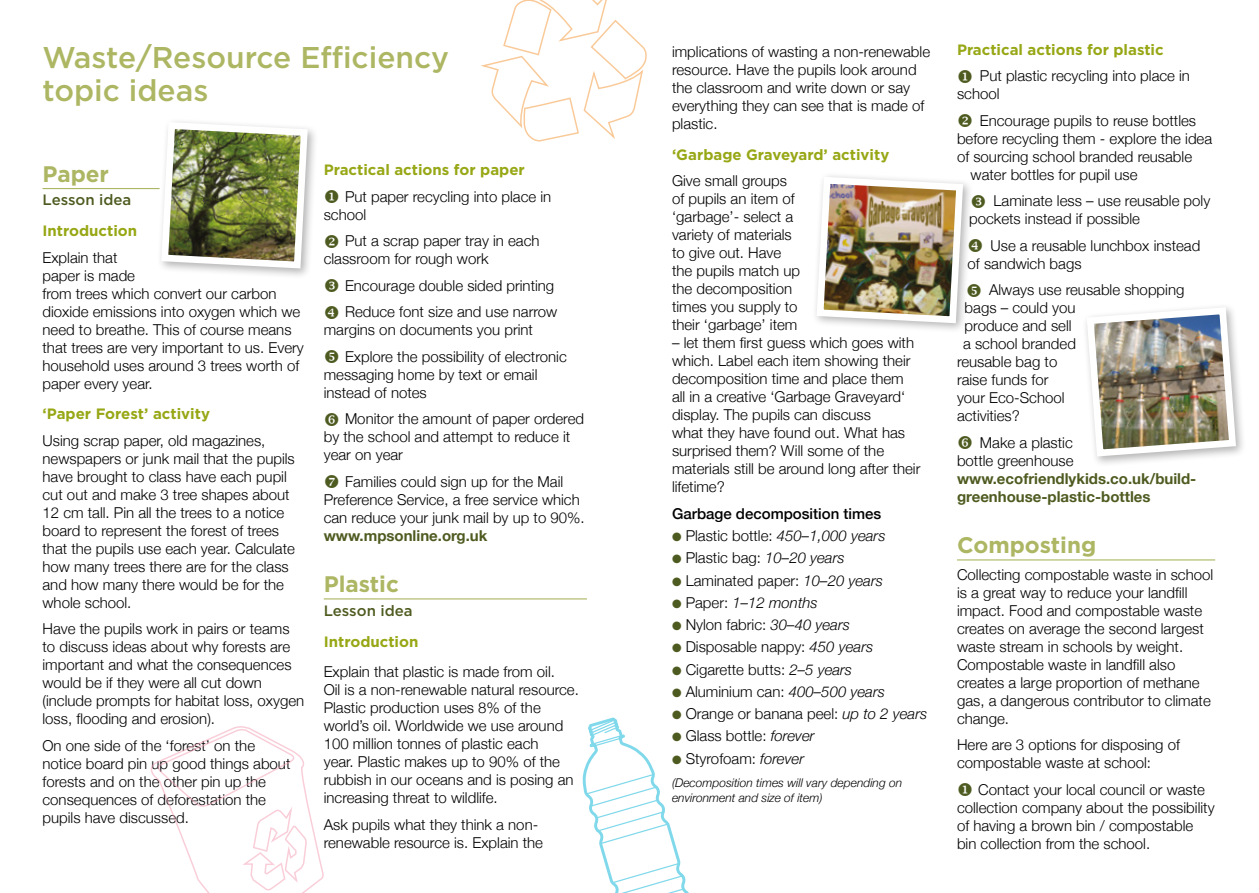
<style>
.page{position:relative;width:1259px;height:893px;background:#fff}
.page>*{position:absolute;margin:0;border:0;box-sizing:border-box;transform-origin:0 0}
.t1{font:500 30px/33px "Gotham";color:#adb662}
.t2{font:700 22.5px "Gotham";color:#adb662}
.t3{font:300 15px/18px "Helvetica Neue";color:#000}
.t4{font:700 15px "Gotham";color:#97a715}
.t5{font:700 15px/18px "Helvetica Neue";color:#4e5b20}
.t6{font:500 15px "Helvetica Neue";color:#000}
.t7{font:500 15px "Gotham";color:#4e5b20}
.t8{font:italic 300 15px "Helvetica Neue";color:#000}
.t9{font:italic 300 12px/15px "Helvetica Neue";color:#000}
.s1{color:#4e5b20}
.s2{font-style:italic}
.s3{font-style:normal}
</style>
<div class="page">
<hr style="left:957px;top:559px;width:258px;height:1px;background:#adb662">
<hr style="left:43px;top:188px;width:117px;height:1px;background:#adb662">
<hr style="left:324px;top:598px;width:263px;height:1px;background:#adb662">
<div style="left:157px;top:117px;width:162px;height:162px;background:#000;opacity:.3"></div>
<img style="left:158px;top:119px;width:153px;height:153px">
<div style="left:1082px;top:303px;width:164px;height:164px;background:#000;opacity:.3"></div>
<img style="left:1083px;top:304px;width:156px;height:156px">
<div style="left:812px;top:172px;width:162px;height:162px;background:#000;opacity:.3"></div>
<svg style="left:582px;top:717px;width:107px;height:176px"></svg>
<svg style="left:481px;top:0;width:166px;height:142px"></svg>
<svg style="left:150px;top:726px;width:174px;height:167px"></svg>
<img style="left:813px;top:173px;width:161px;height:154px">
<h1 class="t1" style="left:43px;top:40px;width:408px">Waste/Resource Efficiency topic ideas</h1>
<h2 class="t2" style="left:43px;top:161px;width:68px">Paper</h2>
<p class="t7" style="left:43px;top:192px;width:90px">Lesson idea</p>
<p class="t4" style="left:43px;top:222px;width:96px">Introduction</p>
<p class="t3" style="left:43px;top:247px;width:263px">Explain that<br>paper is made<br>from trees which convert our carbon dioxide emissions into oxygen which we need to breathe. This of course means that trees are very important to us. Every household uses around 3 trees worth of paper every year.</p>
<p class="t4" style="left:43px;top:405px;width:169px">‘Paper Forest’ activity</p>
<p class="t3" style="left:43px;top:431px;width:254px">Using scrap paper, old magazines, newspapers or junk mail that the pupils have brought to class have each pupil cut out and make 3 tree shapes about 12 cm tall. Pin all the trees to a notice board to represent the forest of trees that the pupils use each year. Calculate how many trees there are for the class and how many there would be for the whole school.</p>
<p class="t3" style="left:43px;top:619px;width:263px">Have the pupils work in pairs or teams to discuss ideas about why forests are important and what the consequences would be if they were all cut down (include prompts for habitat loss, oxygen loss, flooding and erosion).</p>
<p class="t3" style="left:43px;top:736px;width:249px">On one side of the ‘forest’ on the notice board pin up good things about forests and on the other pin up the consequences of deforestation the pupils have discussed.</p>
<p class="t4" style="left:324px;top:161px;width:203px">Practical actions for paper</p>
<p class="t3" style="left:324px;top:187px;width:229px"><span class="s1">◆</span> Put paper recycling into place in school</p>
<p class="t3" style="left:324px;top:231px;width:217px"><span class="s1">❖</span> Put a scrap paper tray in each classroom for rough work</p>
<p class="t3" style="left:345px;top:271px;width:214px;line-height:26.5px">Encourage double sided printing<br>Reduce font size and use narrow</p>
<p class="t3" style="left:345px;top:316px;width:223px;line-height:26.5px;text-indent:-21px">margins on documents you print<br>Explore the possibility of electronic</p>
<p class="t3" style="left:324px;top:365px;width:215px">messaging home by text or email instead of notes</p>
<p class="t3" style="left:324px;top:409px;width:262px;text-indent:21px">Monitor the amount of paper ordered by the school and attempt to reduce it year on year</p>
<p class="t3" style="left:324px;top:472px;width:262px;text-align:center">Families could sign up for the Mail<br>Preference Service, a free service which can reduce your junk mail by up to 90%.</p>
<p class="t5" style="left:324px;top:527px;width:165px">www.mpsonline.org.uk</p>
<h2 class="t2" style="left:324px;top:571px;width:77px">Plastic</h2>
<p class="t7" style="left:324px;top:602px;width:90px">Lesson idea</p>
<p class="t4" style="left:324px;top:632px;width:96px">Introduction</p>
<p class="t3" style="left:324px;top:662px;width:257px">Explain that plastic is made from oil.<br>Oil is a non-renewable natural resource.<br>Plastic production uses 8% of the world’s oil. Worldwide we use around 100 million tonnes of plastic each<br>year. Plastic makes up to 90% of the rubbish in our oceans and is posing an increasing threat to wildlife.</p>
<p class="t3" style="left:324px;top:815px;width:221px">Ask pupils what they think a non&shy;renewable resource is. Explain the</p>
<p class="t3" style="left:672px;top:42px;width:260px">implications of wasting a non-renewable resource. Have the pupils look around the classroom and write down or say everything they can see that is made of plastic.</p>
<p class="t4" style="left:672px;top:146px;width:219px">‘Garbage Graveyard’ activity</p>
<p class="t3" style="left:672px;top:171px;width:130px">Give small groups of pupils an item of ‘garbage’- select a variety of materials to give out. Have the pupils match up the decomposition times you supply to their ‘garbage’ item</p>
<p class="t3" style="left:672px;top:333px;width:250px">– let them first guess which goes with which. Label each item showing their decomposition time and place them all in a creative ‘Garbage Graveyard‘ display. The pupils can discuss<br>what they have found out. What has surprised them? Will some of the materials still be around long after their lifetime?</p>
<p class="t6" style="left:672px;top:501px;width:211px">Garbage decomposition times</p>
<p class="t3" style="left:672px;top:526px;width:215px"><span class="s1">●</span> Plastic bottle: <span class="s2">450–1,000 years</span></p>
<p class="t3" style="left:672px;top:548px;width:174px"><span class="s1">●</span> Plastic bag: <span class="s2">10–20 years</span></p>
<p class="t3" style="left:672px;top:570px;width:212px"><span class="s1">●</span> Laminated paper: <span class="s2">10–20 years</span></p>
<p class="t8" style="left:672px;top:591px;width:147px"><span class="s1">●</span> <span class="s3">Paper:</span> 1–12 months</p>
<p class="t3" style="left:672px;top:615px;width:179px"><span class="s1">●</span> Nylon fabric: <span class="s2">30–40 years</span></p>
<p class="t3" style="left:672px;top:637px;width:203px"><span class="s1">●</span> Disposable nappy: <span class="s2">450 years</span></p>
<p class="t3" style="left:672px;top:659px;width:182px"><span class="s1">●</span> Cigarette butts: <span class="s2">2–5 years</span></p>
<p class="t3" style="left:672px;top:682px;width:214px"><span class="s1">●</span> Aluminium can: <span class="s2">400–500 years</span></p>
<p class="t3" style="left:672px;top:704px;width:257px"><span class="s1">●</span> Orange or banana peel: <span class="s2">up to 2 years</span></p>
<p class="t3" style="left:672px;top:726px;width:144px"><span class="s1">●</span> Glass bottle: <span class="s2">forever</span></p>
<p class="t3" style="left:672px;top:748px;width:134px"><span class="s1">●</span> Styrofoam: <span class="s2">forever</span></p>
<p class="t9" style="left:672px;top:775px;width:232px">(Decomposition times will vary depending on environment and size of item)</p>
<p class="t4" style="left:957px;top:41px;width:208px">Practical actions for plastic</p>
<p class="t3" style="left:957px;top:66px;width:234px"><span class="s1">◆</span> Put plastic recycling into place in school</p>
<p class="t3" style="left:957px;top:111px;width:241px"><span class="s1">❖</span> Encourage pupils to reuse bottles</p>
<p class="t3" style="left:957px;top:129px;width:257px">before recycling them - explore the idea</p>
<p class="t3" style="left:957px;top:147px;width:237px">of sourcing school branded reusable</p>
<p class="t3" style="left:970px;top:165px;width:168px">water bottles for pupil use</p>
<p class="t3" style="left:969px;top:191px;width:243px;text-indent:24px">Laminate less – use reusable poly pockets instead if possible</p>
<p class="t3" style="left:967px;top:236px;width:234px;text-indent:23px">Use a reusable lunchbox instead of sandwich bags</p>
<p class="t3" style="left:989px;top:280px;width:197px">Always use reusable shopping</p>
<p class="t3" style="left:964px;top:298px;width:112px">bags – could you</p>
<p class="t3" style="left:964px;top:316px;width:108px">produce and sell</p>
<p class="t3" style="left:963px;top:334px;width:114px">a school branded</p>
<p class="t3" style="left:957px;top:352px;width:102px">reusable bag to</p>
<p class="t3" style="left:957px;top:370px;width:93px">raise funds for</p>
<p class="t3" style="left:957px;top:388px;width:109px">your Eco-School</p>
<p class="t3" style="left:957px;top:406px;width:64px">activities?</p>
<p class="t3" style="left:957px;top:433px;width:118px;text-align:right">Make a plastic bottle greenhouse</p>
<p class="t5" style="left:957px;top:470px;width:241px">www.ecofriendlykids.co.uk/build&shy;greenhouse-plastic-bottles</p>
<h2 class="t2" style="left:957px;top:532px;width:141px">Composting</h2>
<p class="t3" style="left:957px;top:564px;width:258px">Collecting compostable waste in school is a great way to reduce your landfill impact. Food and compostable waste creates on average the second largest waste stream in schools by weight.<br>Compostable waste in landfill also creates a large proportion of methane gas, a dangerous contributor to climate change.</p>
<p class="t3" style="left:957px;top:735px;width:224px">Here are 3 options for disposing of compostable waste at school:</p>
<p class="t3" style="left:957px;top:779px;width:259px"><span class="s1">◆</span> Contact your local council or waste collection company about the possibility of having a brown bin / compostable bin collection from the school.</p>
</div>
